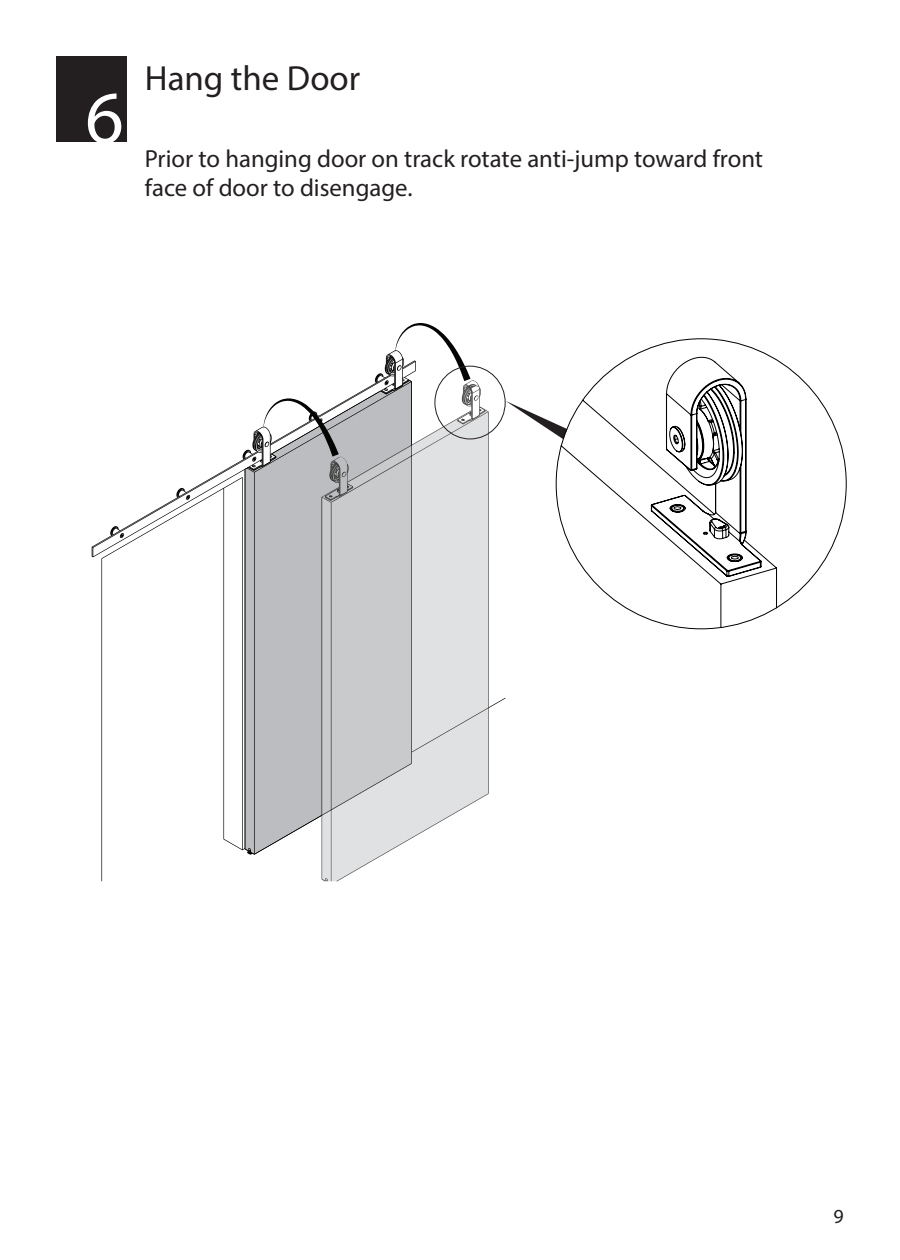
<style>
.page{position:relative;width:900px;height:1260px;background:#fff}
.page>*{position:absolute;margin:0;border:0;box-sizing:border-box;transform-origin:0 0}
.t1{font:75px "Myriad Pro";color:#fff}
.t2{font:35px "Myriad Pro";color:#231f20}
.t3{font:24.75px/29.8px "Myriad Pro";color:#231f20}
.t4{font:20px "Myriad Pro";color:#231f20}
</style>
<div class="page">
<svg style="left:92px;top:350px;width:414px;height:531px"></svg>
<svg style="left:263px;top:398px;width:226px;height:483px;background:#d0d1d3"></svg>
<svg style="left:395px;top:323px;width:76px;height:58px"></svg>
<img style="left:322px;top:457px;width:31px;height:46px">
<img style="left:457px;top:380px;width:32px;height:44px">
<div style="left:56px;top:57px;width:71px;height:85px;background:#231f20"></div>
<div style="left:435px;top:366px;width:71px;height:73px;border:1px solid #231f20;border-radius:50%"></div>
<svg style="left:506px;top:401px;width:49px;height:33px"></svg>
<svg style="left:555px;top:338px;width:292px;height:292px"></svg>
<svg style="left:674px;top:506px;width:65px;height:54px"></svg>
<p class="t1" style="left:85px;top:72px;width:40px">6</p>
<p class="t2" style="left:145px;top:57px;width:217px">Hang the Door</p>
<p class="t3" style="left:145px;top:143px;width:620px">Prior to hanging door on track rotate anti-jump toward front face of door to disengage.</p>
<p class="t4" style="left:833px;top:1204px;width:12px">9</p>
</div>
